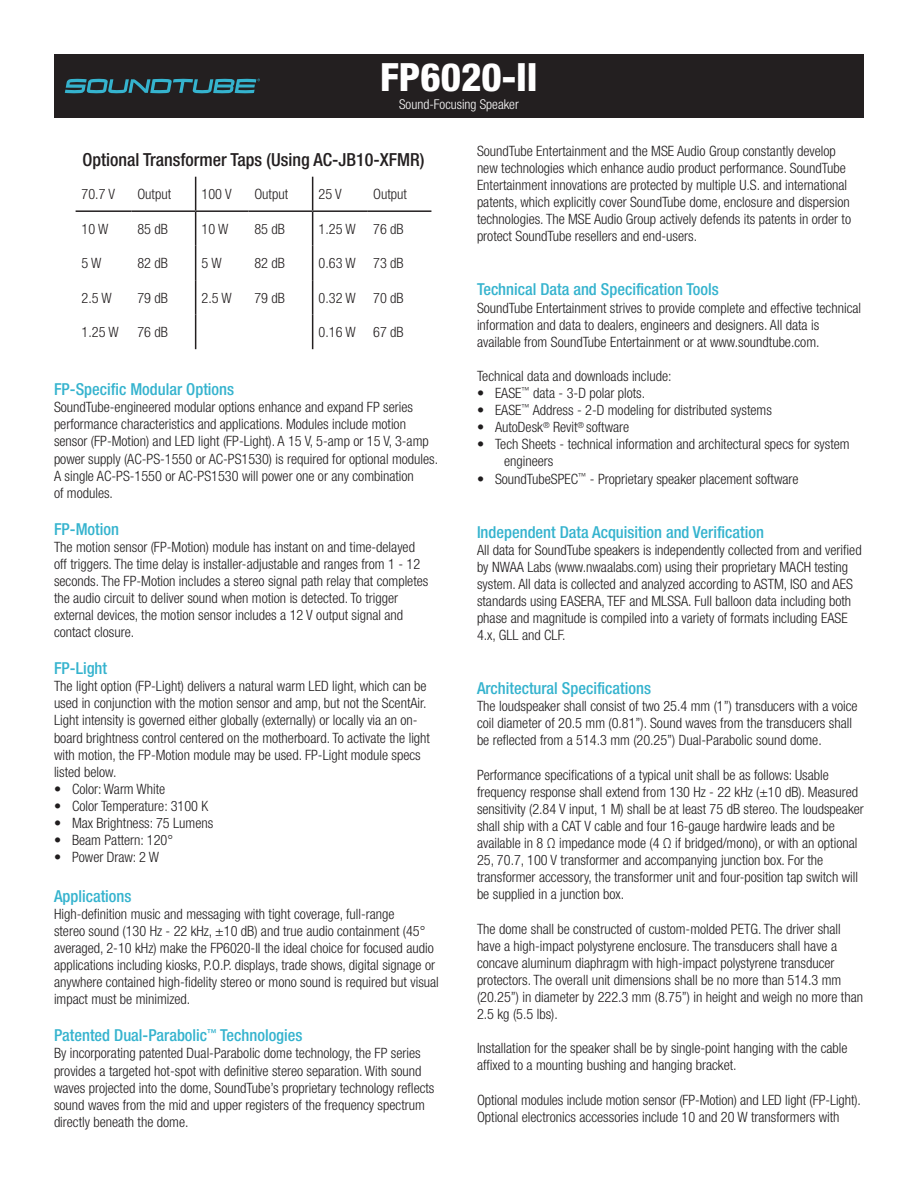
<style>
.page{position:relative;width:918px;height:1188px;background:#fff}
.page>*{position:absolute;margin:0;border:0;box-sizing:border-box;transform-origin:0 0}
.t1{font:800 condensed 39px "Helvetica Neue LT Std";color:#fff}
.t2{font:500 condensed 18px "Helvetica Neue LT Std";color:#231f20}
.t3{font:500 condensed 16.5px "Helvetica Neue LT Std";color:#35b3ce}
.t4{font:300 condensed 14.25px/17.1px "Helvetica Neue LT Std";color:#201d1e}
.t5{font:300 condensed 14.25px "Helvetica Neue LT Std";color:#231f20}
.t6{font:300 condensed 13.5px "Helvetica Neue LT Std";color:#fff}
</style>
<div class="page">
<div style="left:54px;top:54px;width:810px;height:64px;background:#231f20"></div>
<svg style="left:65px;top:79px;width:195px;height:14px"></svg>
<hr style="left:195px;top:212px;width:1px;height:34px;background:#231f20">
<hr style="left:195px;top:246px;width:1px;height:34px;background:#231f20">
<hr style="left:195px;top:280px;width:1px;height:35px;background:#231f20">
<hr style="left:195px;top:315px;width:1px;height:34px;background:#231f20">
<hr style="left:312px;top:212px;width:1px;height:34px;background:#231f20">
<hr style="left:312px;top:246px;width:1px;height:34px;background:#231f20">
<hr style="left:312px;top:280px;width:1px;height:35px;background:#231f20">
<hr style="left:312px;top:315px;width:1px;height:34px;background:#231f20">
<hr style="left:195px;top:177px;width:1px;height:33px;background:#231f20">
<hr style="left:312px;top:177px;width:1px;height:33px;background:#231f20">
<hr style="left:76px;top:210px;width:55px;height:2px;background:#231f20">
<hr style="left:131px;top:210px;width:65px;height:2px;background:#231f20">
<hr style="left:196px;top:210px;width:52px;height:2px;background:#231f20">
<hr style="left:248px;top:210px;width:65px;height:2px;background:#231f20">
<hr style="left:313px;top:210px;width:54px;height:2px;background:#231f20">
<hr style="left:367px;top:210px;width:64px;height:2px;background:#231f20">
<p class="t1" style="left:380px;top:53px;width:159px">FP6020-II</p>
<p class="t6" style="left:399px;top:96px;width:121px">Sound-Focusing Speaker</p>
<p class="t2" style="left:83px;top:149px;width:343px">Optional Transformer Taps (Using AC-JB10-XFMR)</p>
<p class="t5" style="left:82px;top:186px;width:35px">70.7 V</p>
<p class="t5" style="left:137px;top:186px;width:35px">Output</p>
<p class="t5" style="left:202px;top:186px;width:31px">100 V</p>
<p class="t5" style="left:254px;top:186px;width:35px">Output</p>
<p class="t5" style="left:319px;top:186px;width:25px">25 V</p>
<p class="t5" style="left:373px;top:186px;width:35px">Output</p>
<p class="t5" style="left:82px;top:220px;width:28px">10 W</p>
<p class="t5" style="left:137px;top:220px;width:32px">85 dB</p>
<p class="t5" style="left:202px;top:220px;width:28px">10 W</p>
<p class="t5" style="left:254px;top:220px;width:32px">85 dB</p>
<p class="t5" style="left:319px;top:220px;width:39px">1.25 W</p>
<p class="t5" style="left:373px;top:220px;width:32px">76 dB</p>
<p class="t5" style="left:82px;top:255px;width:22px">5 W</p>
<p class="t5" style="left:137px;top:255px;width:32px">82 dB</p>
<p class="t5" style="left:202px;top:255px;width:22px">5 W</p>
<p class="t5" style="left:254px;top:255px;width:32px">82 dB</p>
<p class="t5" style="left:319px;top:255px;width:39px">0.63 W</p>
<p class="t5" style="left:373px;top:255px;width:32px">73 dB</p>
<p class="t5" style="left:82px;top:289px;width:32px">2.5 W</p>
<p class="t5" style="left:137px;top:289px;width:32px">79 dB</p>
<p class="t5" style="left:202px;top:289px;width:32px">2.5 W</p>
<p class="t5" style="left:254px;top:289px;width:32px">79 dB</p>
<p class="t5" style="left:319px;top:289px;width:39px">0.32 W</p>
<p class="t5" style="left:373px;top:289px;width:32px">70 dB</p>
<p class="t5" style="left:82px;top:324px;width:39px">1.25 W</p>
<p class="t5" style="left:137px;top:324px;width:32px">76 dB</p>
<p class="t5" style="left:319px;top:324px;width:39px">0.16 W</p>
<p class="t5" style="left:373px;top:324px;width:32px">67 dB</p>
<p class="t3" style="left:54px;top:379px;width:182px">FP-Specific Modular Options</p>
<p class="t4" style="left:54px;top:399px;width:386px">SoundTube-engineered modular options enhance and expand FP series performance characteristics and applications. Modules include motion sensor (FP-Motion) and LED light (FP-Light). A 15 V, 5-amp or 15 V, 3-amp power supply (AC-PS-1550 or AC-PS1530) is required for optional modules.<br>A single AC-PS-1550 or AC-PS1530 will power one or any combination<br>of modules.</p>
<p class="t3" style="left:54px;top:519px;width:67px">FP-Motion</p>
<p class="t4" style="left:54px;top:538px;width:376px">The motion sensor (FP-Motion) module has instant on and time-delayed off triggers. The time delay is installer-adjustable and ranges from 1 - 12 seconds. The FP-Motion includes a stereo signal path relay that completes the audio circuit to deliver sound when motion is detected. To trigger external devices, the motion sensor includes a 12 V output signal and contact closure.</p>
<p class="t3" style="left:54px;top:658px;width:55px">FP-Light</p>
<p class="t4" style="left:54px;top:678px;width:378px">The light option (FP-Light) delivers a natural warm LED light, which can be used in conjunction with the motion sensor and amp, but not the ScentAir.<br>Light intensity is governed either globally (externally) or locally via an on&shy;board brightness control centered on the motherboard. To activate the light with motion, the FP-Motion module may be used. FP-Light module specs listed below.</p>
<p class="t4" style="left:54px;top:780px;width:113px">• Color: Warm White</p>
<p class="t4" style="left:54px;top:797px;width:156px">• Color Temperature: 3100 K</p>
<p class="t4" style="left:54px;top:814px;width:161px">• Max Brightness: 75 Lumens</p>
<p class="t4" style="left:54px;top:831px;width:121px">• Beam Pattern: 120°</p>
<p class="t4" style="left:54px;top:849px;width:107px">• Power Draw: 2 W</p>
<p class="t3" style="left:54px;top:886px;width:79px">Applications</p>
<p class="t4" style="left:54px;top:905px;width:386px">High-definition music and messaging with tight coverage, full-range<br>stereo sound (130 Hz - 22 kHz, ±10 dB) and true audio containment (45° averaged, 2-10 kHz) make the FP6020-II the ideal choice for focused audio applications including kiosks, P.O.P. displays, trade shows, digital signage or anywhere contained high-fidelity stereo or mono sound is required but visual impact must be minimized.</p>
<p class="t3" style="left:54px;top:1026px;width:250px">Patented Dual-Parabolic<sup>™</sup> Technologies</p>
<p class="t4" style="left:54px;top:1045px;width:382px">By incorporating patented Dual-Parabolic dome technology, the FP series provides a targeted hot-spot with definitive stereo separation. With sound waves projected into the dome, SoundTube’s proprietary technology reflects sound waves from the mid and upper registers of the frequency spectrum directly beneath the dome.</p>
<p class="t4" style="left:477px;top:142px;width:376px">SoundTube Entertainment and the MSE Audio Group constantly develop new technologies which enhance audio product performance. SoundTube Entertainment innovations are protected by multiple U.S. and international patents, which explicitly cover SoundTube dome, enclosure and dispersion technologies. The MSE Audio Group actively defends its patents in order to protect SoundTube resellers and end-users.</p>
<p class="t3" style="left:477px;top:280px;width:243px">Technical Data and Specification Tools</p>
<p class="t4" style="left:477px;top:299px;width:386px">SoundTube Entertainment strives to provide complete and effective technical information and data to dealers, engineers and designers. All data is available from SoundTube Entertainment or at www.soundtube.com.</p>
<p class="t4" style="left:477px;top:367px;width:196px">Technical data and downloads include:</p>
<p class="t4" style="left:477px;top:384px;width:170px">• EASE<sup>™</sup> data - 3-D polar plots.</p>
<p class="t4" style="left:477px;top:401px;width:296px">• EASE<sup>™</sup> Address - 2-D modeling for distributed systems</p>
<p class="t4" style="left:477px;top:419px;width:154px">• AutoDesk<sup>®</sup> Revit<sup>®</sup> software</p>
<p class="t4" style="left:504px;top:436px;width:347px;text-indent:-27px">• Tech Sheets - technical information and architectural specs for system engineers</p>
<p class="t4" style="left:477px;top:470px;width:323px">• SoundTubeSPEC<sup>™</sup> - Proprietary speaker placement software</p>
<p class="t3" style="left:477px;top:522px;width:289px">Independent Data Acquisition and Verification</p>
<p class="t4" style="left:477px;top:541px;width:386px">All data for SoundTube speakers is independently collected from and verified by NWAA Labs (www.nwaalabs.com) using their proprietary MACH testing system. All data is collected and analyzed according to ASTM, ISO and AES standards using EASERA, TEF and MLSSA. Full balloon data including both phase and magnitude is compiled into a variety of formats including EASE 4.x, GLL and CLF.</p>
<p class="t3" style="left:477px;top:678px;width:176px">Architectural Specifications</p>
<p class="t4" style="left:477px;top:698px;width:382px">The loudspeaker shall consist of two 25.4 mm (1”) transducers with a voice coil diameter of 20.5 mm (0.81”). Sound waves from the transducers shall be reflected from a 514.3 mm (20.25”) Dual-Parabolic sound dome.</p>
<p class="t4" style="left:477px;top:766px;width:388px">Performance specifications of a typical unit shall be as follows: Usable frequency response shall extend from 130 Hz - 22 kHz (±10 dB). Measured sensitivity (2.84 V input, 1 M) shall be at least 75 dB stereo. The loudspeaker shall ship with a CAT V cable and four 16-gauge hardwire leads and be available in 8 Ω impedance mode (4 Ω if bridged/mono), or with an optional 25, 70.7, 100 V transformer and accompanying junction box. For the transformer accessory, the transformer unit and four-position tap switch will be supplied in a junction box.</p>
<p class="t4" style="left:477px;top:920px;width:388px">The dome shall be constructed of custom-molded PETG. The driver shall have a high-impact polystyrene enclosure. The transducers shall have a concave aluminum diaphragm with high-impact polystyrene transducer protectors. The overall unit dimensions shall be no more than 514.3 mm (20.25”) in diameter by 222.3 mm (8.75”) in height and weigh no more than 2.5 kg (5.5 lbs).</p>
<p class="t4" style="left:477px;top:1040px;width:372px">Installation for the speaker shall be by single-point hanging with the cable affixed to a mounting bushing and hanging bracket.</p>
<p class="t4" style="left:477px;top:1091px;width:386px">Optional modules include motion sensor (FP-Motion) and LED light (FP-Light).</p>
<p class="t4" style="left:477px;top:1108px;width:364px">Optional electronics accessories include 10 and 20 W transformers with</p>
</div>
